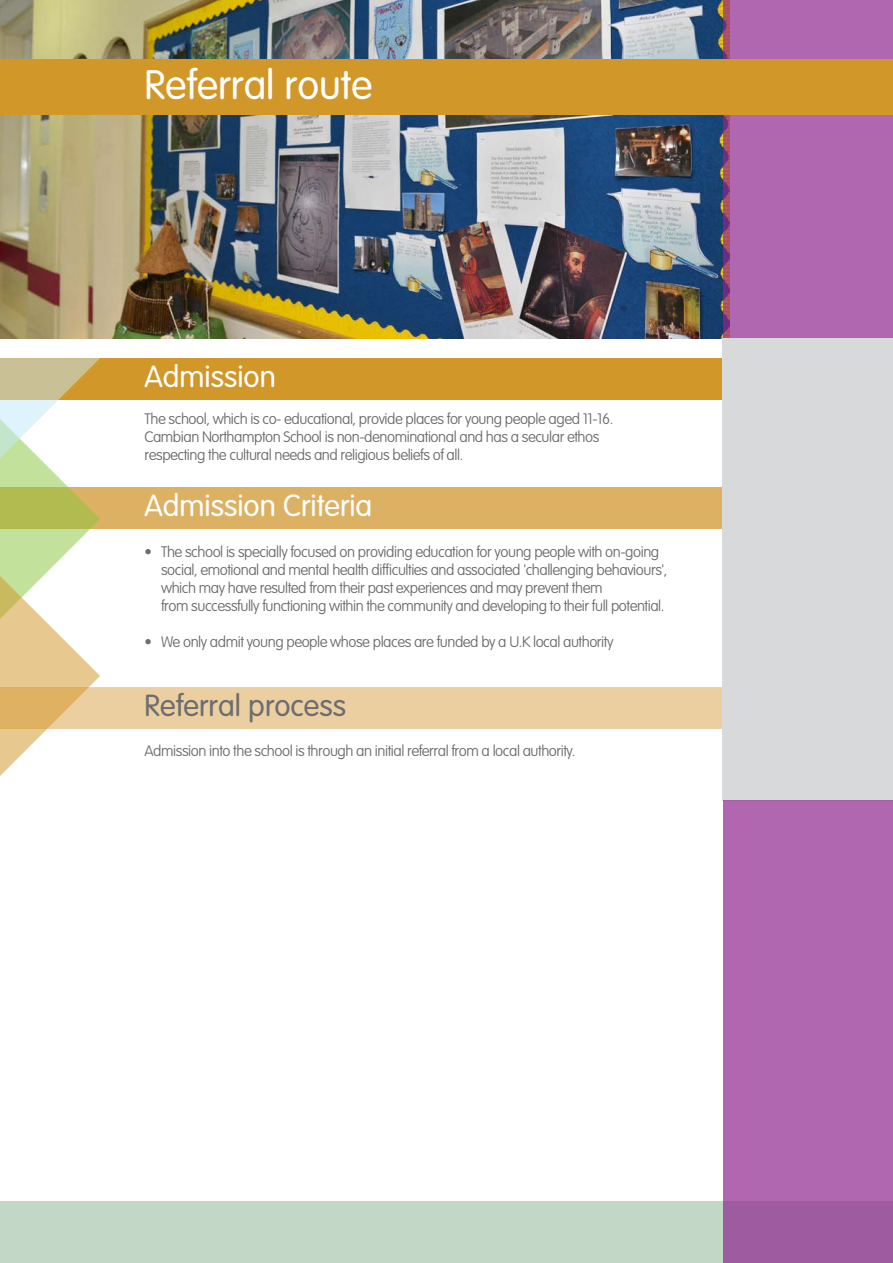
<style>
.page{position:relative;width:893px;height:1263px;background:#fff}
.page>*{position:absolute;margin:0;border:0;box-sizing:border-box;transform-origin:0 0}
.t1{font:300 40.5px "VAG Rounded Std";color:#fff}
._06_Spread_title{font:300 30px "VAG Rounded Std";color:#fff}
._06_Spread_title-2{font:300 30px "VAG Rounded Std";color:#6c6d70}
.t2{font:100 15px/18px "VAG Rounded Std";letter-spacing:-.03em;color:#6c6d70}
</style>
<div class="page">
<div style="left:0;top:358px;width:723px;height:42px;background:#d19729"></div>
<img style="left:0;top:0;width:723px;height:338px">
<div style="left:0;top:1201px;width:893px;height:62px;background:#c3d7c6"></div>
<div style="left:723px;top:0;width:170px;height:338px;background:#b167b0"></div>
<div style="left:0;top:487px;width:723px;height:41px;background:#ddb164"></div>
<div style="left:0;top:687px;width:723px;height:41px;background:#eccfa0"></div>
<div style="left:0;top:60px;width:893px;height:55px;background:#d19729"></div>
<div style="left:723px;top:338px;width:170px;height:462px;background:#d8d9db"></div>
<div style="left:723px;top:800px;width:170px;height:463px;background:linear-gradient(to bottom,#b56ab4,#a961a8)"></div>
<svg style="left:0;top:358px;width:100px;height:418px"></svg>
<p class="t1" style="left:145px;top:62px;width:229px">Referral route</p>
<p class="_06_Spread_title" style="left:145px;top:359px;width:133px">Admission</p>
<p class="t2" style="left:145px;top:410px;width:470px">The school, which is co- educational, provide places for young people aged 11-16.<br>Cambian Northampton School is non-denominational and has a secular ethos respecting the cultural needs and religious beliefs of all.</p>
<p class="_06_Spread_title" style="left:145px;top:489px;width:229px">Admission Criteria</p>
<p class="t2" style="left:145px;top:543px;width:516px">• The school is specially focused on providing education for young people with on-going</p>
<p class="t2" style="left:161px;top:561px;width:508px">social, emotional and mental health difficulties and associated 'challenging behaviours',</p>
<p class="t2" style="left:161px;top:579px;width:443px">which may have resulted from their past experiences and may prevent them</p>
<p class="t2" style="left:161px;top:597px;width:505px">from successfully functioning within the community and developing to their full potential.</p>
<p class="t2" style="left:145px;top:633px;width:470px">• We only admit young people whose places are funded by a U.K local authority</p>
<p class="_06_Spread_title-2" style="left:145px;top:689px;width:203px">Referral process</p>
<p class="t2" style="left:145px;top:742px;width:432px">Admission into the school is through an initial referral from a local authority.</p>
</div>
